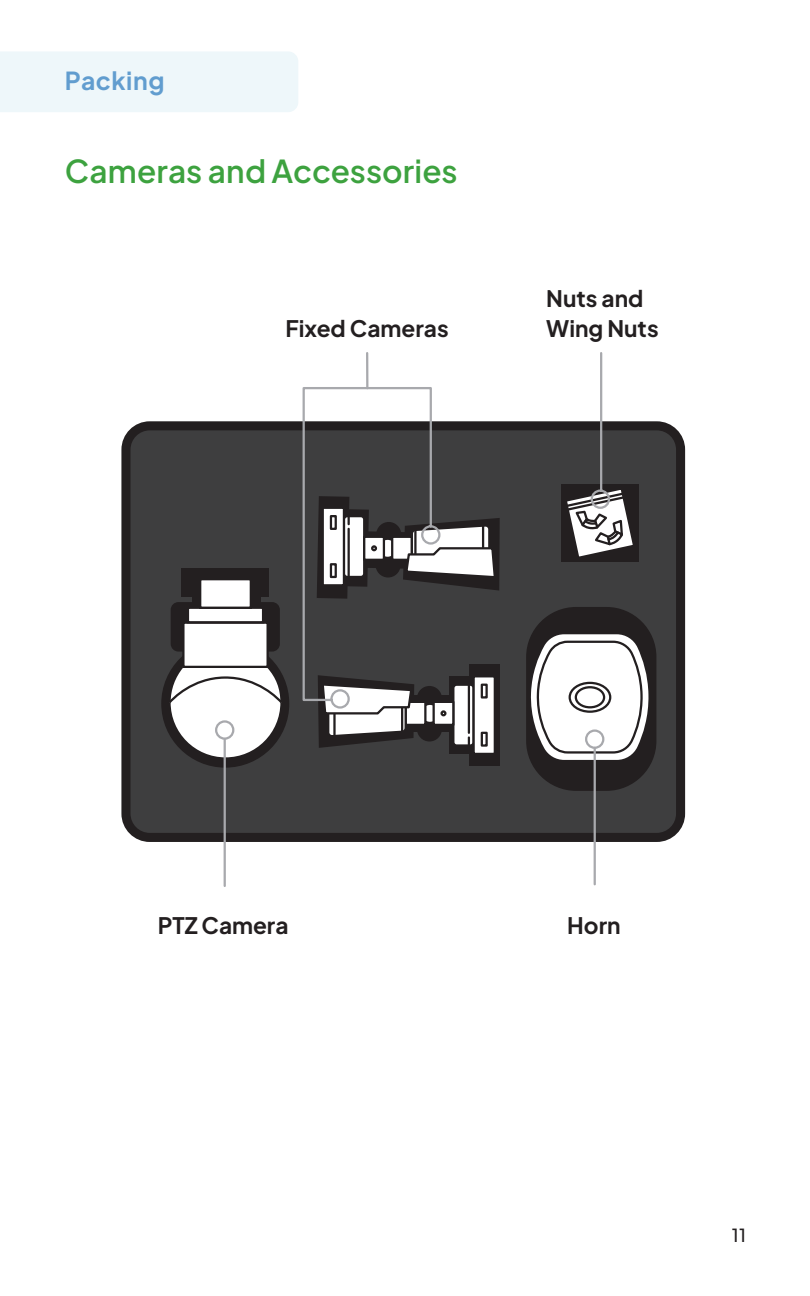
<style>
.page{position:relative;width:810px;height:1296px;background:#fff}
.page>*{position:absolute;margin:0;border:0;box-sizing:border-box;transform-origin:0 0}
.Section_Subtitle{font:600 31.5px "Plus Jakarta Sans";letter-spacing:.005em;color:#3da23f}
.t1{font:700 24.75px "Plus Jakarta Sans";letter-spacing:.02em;color:#619dcf}
.t2{font:700 22.72px/29.5px "Plus Jakarta Sans";color:#231f20}
.t3{font:500 18px "Plus Jakarta Sans";color:#231f20}
</style>
<div class="page">
<div style="left:0;top:52px;width:298px;height:60px;background:#eef7fa"></div>
<div style="left:126px;top:426px;width:555px;height:411px;background:#3e3e3f;border-radius:24px"></div>
<div style="left:121px;top:421px;width:564px;height:421px;border:9px solid #231f20;border-radius:24px"></div>
<div style="left:470px;top:664px;width:30px;height:102px;background:#231f20"></div>
<div style="left:450px;top:676px;width:25px;height:77px;background:#231f20"></div>
<div style="left:171px;top:602px;width:109px;height:50px;background:#231f20;border-radius:8px"></div>
<div style="left:181px;top:569px;width:88px;height:28px;background:#231f20"></div>
<div style="left:192px;top:588px;width:68px;height:23px;background:#231f20"></div>
<div style="left:561px;top:484px;width:78px;height:78px;background:#231f20"></div>
<div style="left:472px;top:675px;width:24px;height:80px;background:#fff;border:2px solid #231f20"></div>
<div style="left:526px;top:607px;width:130px;height:184px;background:#231f20;border-radius:50px"></div>
<div style="left:161px;top:640px;width:128px;height:128px;background:#231f20;border-radius:50%"></div>
<svg style="left:530px;top:631px;width:122px;height:132px"></svg>
<svg style="left:570px;top:683px;width:40px;height:29px"></svg>
<div style="left:569px;top:682px;width:42px;height:31px;border:2px solid #231f20;border-radius:50%"></div>
<div style="left:182px;top:622px;width:87px;height:46px;background:#fff;border:2px solid #231f20"></div>
<div style="left:187px;top:607px;width:77px;height:16px;background:#fff;border:2px solid #231f20"></div>
<div style="left:199px;top:578px;width:53px;height:31px;background:#fff;border:2px solid #231f20"></div>
<svg style="left:166px;top:664px;width:101px;height:97px"></svg>
<hr style="left:594px;top:748px;width:2px;height:136px;background:#a8a9ad">
<hr style="left:224px;top:739px;width:2px;height:147px;background:#a8a9ad">
<svg style="left:214px;top:352px;width:392px;height:398px"></svg>
<svg style="left:563px;top:352px;width:74px;height:209px"></svg>
<p class="t1" style="left:65px;top:61px;width:101px">Packing</p>
<p class="Section_Subtitle" style="left:65px;top:146px;width:394px">Cameras and Accessories</p>
<p class="t2" style="left:285px;top:311px;width:165px">Fixed Cameras</p>
<p class="t2" style="left:546px;top:282px;width:114px">Nuts and<br>Wing Nuts</p>
<p class="t2" style="left:158px;top:908px;width:132px">PTZ Camera</p>
<p class="t2" style="left:567px;top:908px;width:55px">Horn</p>
<p class="t3" style="left:732px;top:1221px;width:16px">11</p>
</div>
